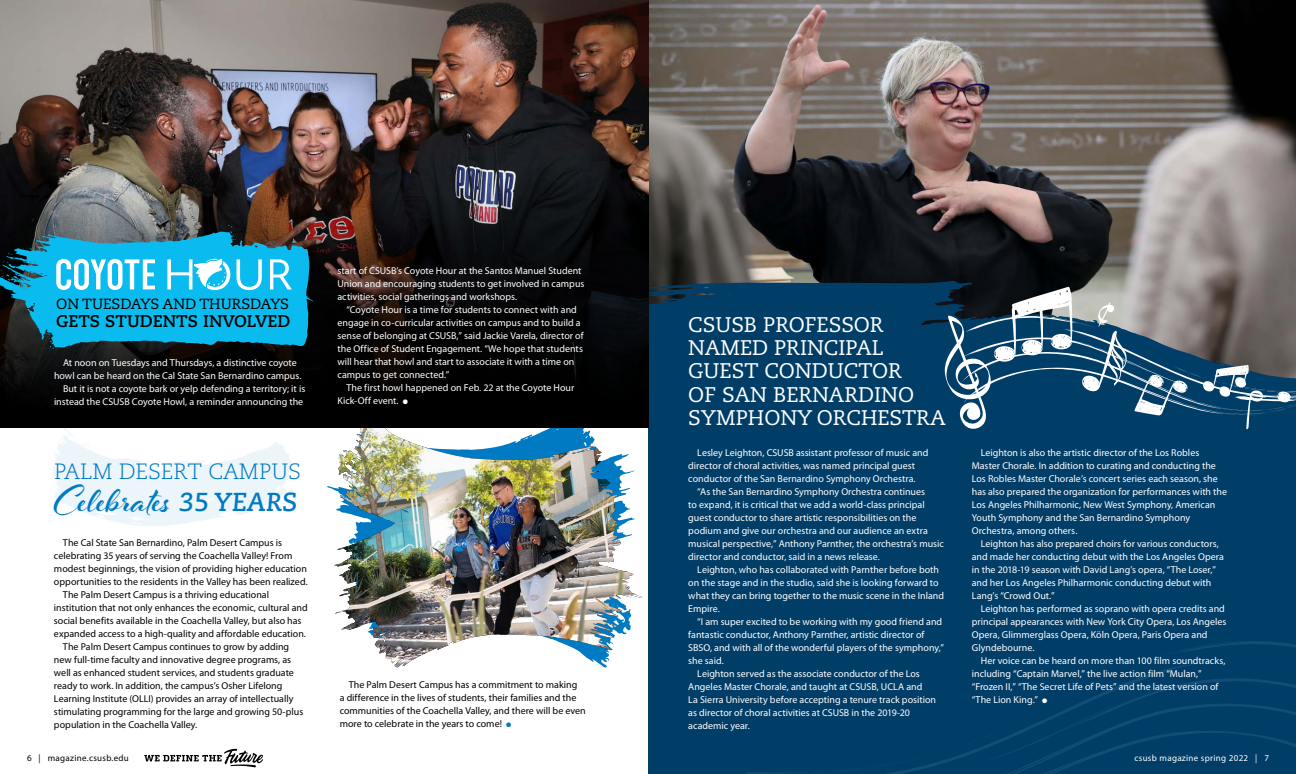
<style>
.page{position:relative;width:1296px;height:774px;background:#fff}
.page>*{position:absolute;margin:0;border:0;box-sizing:border-box;transform-origin:0 0}
.t1{font:700 41.2px "Al Fresco";color:#007ac3}
.t2{font:300 22.1px "Caecilia LT Std";color:#007ac3}
.t3{font:21.2px/23.3px "Caecilia LT Std";color:#fff}
.t4{font:700 16.8px "Caecilia LT Std";color:#000}
.t5{font:14.7px "Caecilia LT Std";color:#000}
.t6{font:10px/13px "Myriad Pro";color:#fff}
.t7{font:10px/13px "Myriad Pro";color:#000}
.t8{font:9px "Myriad Pro";letter-spacing:.035em;color:#fff}
.t9{font:9px "Myriad Pro";letter-spacing:.035em;color:#000}
.s1{font-family:"Caecilia LT Std";font-style:italic;font-size:25.9px}
.s2{color:#007ac3}
</style>
<div class="page">
<img style="left:648px;top:0;width:648px;height:287px">
<div style="left:648px;top:427px;width:648px;height:347px;background:#003e68"></div>
<svg style="left:648px;top:281px;width:340px;height:147px;background:#013b62"></svg>
<img style="left:35px;top:427px;width:267px;height:99px">
<img style="left:334px;top:427px;width:308px;height:240px">
<img style="left:338px;top:427px;width:30px;height:63px">
<img style="left:0;top:0;width:648px;height:167px">
<svg style="left:0;top:167px;width:648px;height:260px;background:#171415"></svg>
<svg style="left:0;top:225px;width:316px;height:124px;background:#2698b9"></svg>
<div style="left:848px;top:313px;width:88px;height:115px;background:#003e68"></div>
<svg style="left:936px;top:287px;width:360px;height:143px;background:#45667d"></svg>
<svg style="left:769px;top:641px;width:527px;height:133px"></svg>
<svg style="left:144px;top:749px;width:119px;height:18px"></svg>
<p class="t6" style="left:338px;top:264px;width:248px">start of CSUSB’s Coyote Hour at the Santos Manuel Student<br>Union and encouraging students to get involved in campus activities, social gatherings and workshops.</p>
<p class="t6" style="left:338px;top:303px;width:248px;text-indent:9px">“Coyote Hour is a time for students to connect with and engage in co-curricular activities on campus and to build a sense of belonging at CSUSB,” said Jackie Varela, director of the Office of Student Engagement. “We hope that students will hear that howl and start to associate it with a time on campus to get connected.”</p>
<p class="t6" style="left:338px;top:381px;width:238px;text-indent:9px">The first howl happened on Feb. 22 at the Coyote Hour<br>Kick-Off event. ●</p>
<h3 class="t5" style="left:56px;top:295px;width:234px">ON TUESDAYS AND THURSDAYS</h3>
<h3 class="t4" style="left:56px;top:312px;width:236px">GETS STUDENTS INVOLVED</h3>
<h3 class="t3" style="left:688px;top:313px;width:259px">CSUSB PROFESSOR<br>NAMED PRINCIPAL<br>GUEST CONDUCTOR<br>OF SAN BERNARDINO<br>SYMPHONY ORCHESTRA</h3>
<p class="t6" style="left:688px;top:446px;width:242px;text-indent:9px">Lesley Leighton, CSUSB assistant professor of music and director of choral activities, was named principal guest conductor of the San Bernardino Symphony Orchestra.</p>
<p class="t6" style="left:688px;top:485px;width:257px;text-indent:9px">“As the San Bernardino Symphony Orchestra continues<br>to expand, it is critical that we add a world-class principal guest conductor to share artistic responsibilities on the podium and give our orchestra and our audience an extra musical perspective,” Anthony Parnther, the orchestra’s music director and conductor, said in a news release.</p>
<p class="t6" style="left:688px;top:563px;width:257px;text-indent:9px">Leighton, who has collaborated with Parnther before both on the stage and in the studio, said she is looking forward to what they can bring together to the music scene in the Inland Empire.</p>
<p class="t6" style="left:697px;top:615px;width:246px">“I am super excited to be working with my good friend and</p>
<p class="t6" style="left:688px;top:628px;width:238px">fantastic conductor, Anthony Parnther, artistic director of</p>
<p class="t6" style="left:688px;top:641px;width:257px">SBSO, and with all of the wonderful players of the symphony,”</p>
<p class="t6" style="left:688px;top:654px;width:37px">she said.</p>
<p class="t6" style="left:697px;top:667px;width:224px">Leighton served as the associate conductor of the Los</p>
<p class="t6" style="left:688px;top:680px;width:236px">Angeles Master Chorale, and taught at CSUSB, UCLA and</p>
<p class="t6" style="left:688px;top:693px;width:249px">La Sierra University before accepting a tenure track position</p>
<p class="t6" style="left:688px;top:706px;width:223px">as director of choral activities at CSUSB in the 2019-20</p>
<p class="t6" style="left:688px;top:719px;width:63px">academic year.</p>
<p class="t6" style="left:63px;top:357px;width:235px">At noon on Tuesdays and Thursdays, a distinctive coyote</p>
<p class="t6" style="left:54px;top:370px;width:249px">howl can be heard on the Cal State San Bernardino campus.</p>
<p class="t6" style="left:63px;top:383px;width:244px">But it is not a coyote bark or yelp defending a territory; it is</p>
<p class="t6" style="left:54px;top:396px;width:251px">instead the CSUSB Coyote Howl, a reminder announcing the</p>
<h2 class="t2" style="left:54px;top:459px;width:248px">PALM DESERT CAMPUS</h2>
<h1 class="t1" style="left:54px;top:473px;width:245px">Celebrates <span class="s1">35 YEARS</span></h1>
<p class="t7" style="left:63px;top:536px;width:221px">The Cal State San Bernardino, Palm Desert Campus is</p>
<p class="t7" style="left:54px;top:549px;width:240px">celebrating 35 years of serving the Coachella Valley! From</p>
<p class="t7" style="left:54px;top:562px;width:255px">modest beginnings, the vision of providing higher education</p>
<p class="t7" style="left:54px;top:575px;width:255px">opportunities to the residents in the Valley has been realized.</p>
<p class="t7" style="left:63px;top:588px;width:208px">The Palm Desert Campus is a thriving educational</p>
<p class="t7" style="left:54px;top:601px;width:255px">institution that not only enhances the economic, cultural and</p>
<p class="t7" style="left:54px;top:614px;width:249px">social benefits available in the Coachella Valley, but also has</p>
<p class="t7" style="left:54px;top:627px;width:254px">expanded access to a high-quality and affordable education.</p>
<p class="t7" style="left:63px;top:640px;width:228px">The Palm Desert Campus continues to grow by adding</p>
<p class="t7" style="left:54px;top:653px;width:239px">new full-time faculty and innovative degree programs, as</p>
<p class="t7" style="left:54px;top:666px;width:241px">well as enhanced student services, and students graduate</p>
<p class="t7" style="left:54px;top:679px;width:230px">ready to work. In addition, the campus’s Osher Lifelong</p>
<p class="t7" style="left:54px;top:692px;width:241px">Learning Institute (OLLI) provides an array of intellectually</p>
<p class="t7" style="left:54px;top:705px;width:251px">stimulating programming for the large and growing 50-plus</p>
<p class="t7" style="left:54px;top:718px;width:145px">population in the Coachella Valley.</p>
<p class="t7" style="left:340px;top:679px;width:248px;text-indent:9px">The Palm Desert Campus has a commitment to making<br>a difference in the lives of students, their families and the communities of the Coachella Valley, and there will be even more to celebrate in the years to come! <span class="s2">●</span></p>
<p class="t6" style="left:972px;top:446px;width:257px;text-indent:9px">Leighton is also the artistic director of the Los Robles Master Chorale. In addition to curating and conducting the Los Robles Master Chorale’s concert series each season, she has also prepared the organization for performances with the Los Angeles Philharmonic, New West Symphony, American Youth Symphony and the San Bernardino Symphony Orchestra, among others.</p>
<p class="t6" style="left:972px;top:537px;width:254px;text-indent:9px">Leighton has also prepared choirs for various conductors, and made her conducting debut with the Los Angeles Opera in the 2018-19 season with David Lang’s opera, “The Loser,” and her Los Angeles Philharmonic conducting debut with Lang’s “Crowd Out.”</p>
<p class="t6" style="left:972px;top:602px;width:256px;text-indent:9px">Leighton has performed as soprano with opera credits and principal appearances with New York City Opera, Los Angeles Opera, Glimmerglass Opera, Köln Opera, Paris Opera and Glyndebourne.</p>
<p class="t6" style="left:972px;top:654px;width:255px;text-indent:9px">Her voice can be heard on more than 100 film soundtracks, including “Captain Marvel,” the live action film “Mulan,” “Frozen II,” “The Secret Life of Pets” and the latest version of “The Lion King.” ●</p>
<p class="t9" style="left:27px;top:753px;width:103px">6 | magazine.csusb.edu</p>
<p class="t8" style="left:1134px;top:753px;width:136px">csusb magazine spring 2022 | 7</p>
</div>
